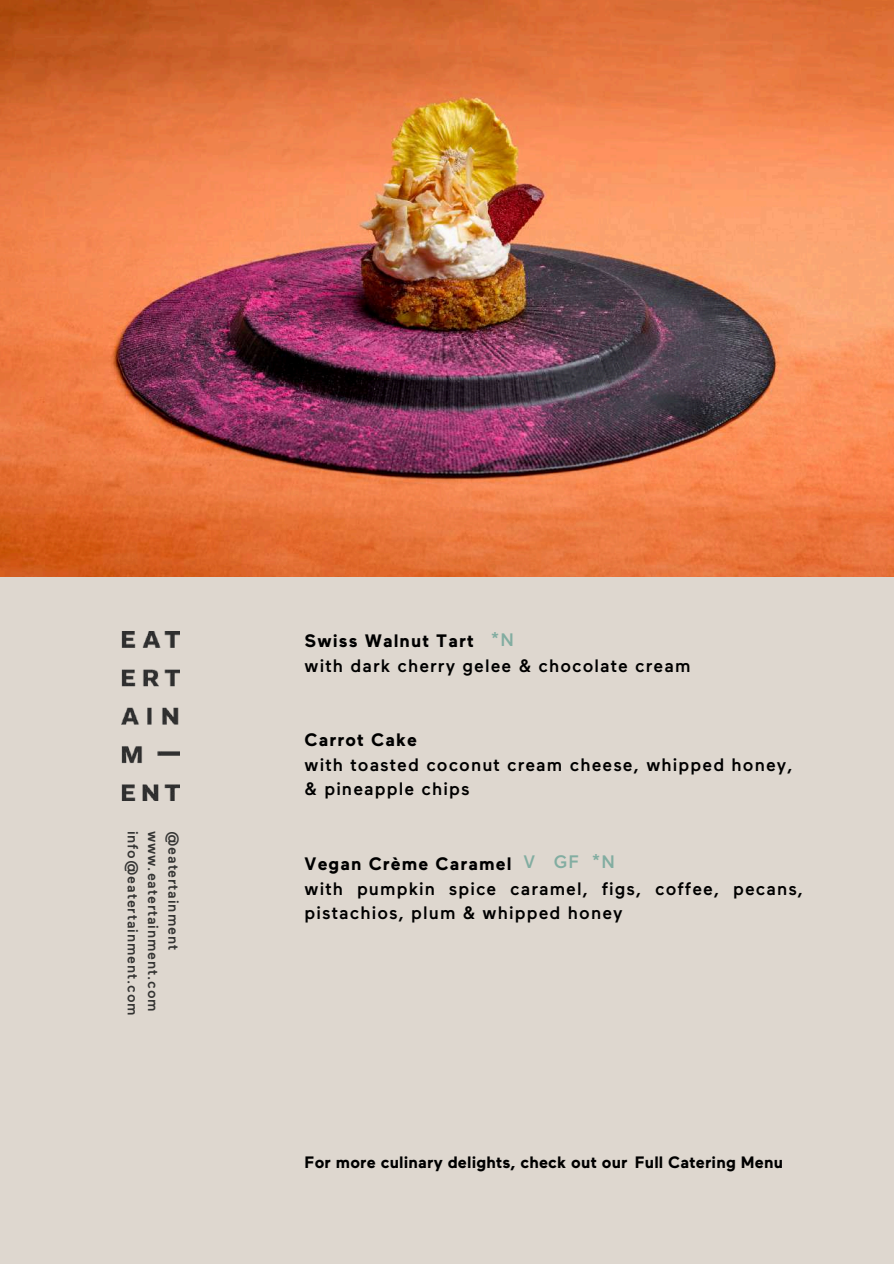
<style>
.page{position:relative;width:894px;height:1264px;background:#fff}
.page>*{position:absolute;margin:0;border:0;box-sizing:border-box;transform-origin:0 0}
.t1{font:500 18px/24.8px "Maax";letter-spacing:.06em;color:#000}
.t2{font:700 18px "Maax";letter-spacing:.06em;color:#000}
.t3{font:500 18px "Maax";color:#82ada1}
.t4{font:700 16.5px "Maax";letter-spacing:.01em;color:#000}
.t5{font:500 14.55px/20.2px "Maax";letter-spacing:.06em;color:#343433}
</style>
<div class="page">
<div style="left:0;top:0;width:893px;height:1263px;background:#ded7cf"></div>
<img style="left:0;top:0;width:893px;height:576px">
<img style="left:122px;top:631px;width:57px;height:169px">
<p class="t5" style="left:182px;top:830px;width:186px;rotate:90deg">@eatertainment www.eatertainment.com info@eatertainment.com</p>
<p class="t3" style="left:490px;top:632px;width:25px">*N</p>
<p class="t2" style="left:304px;top:633px;width:170px">Swiss Walnut Tart</p>
<p class="t1" style="left:304px;top:654px;width:387px">with dark cherry gelee &amp; chocolate cream</p>
<p class="t2" style="left:304px;top:732px;width:114px">Carrot Cake</p>
<p class="t1" style="left:304px;top:753px;width:489px">with toasted coconut cream cheese, whipped honey, &amp; pineapple chips</p>
<p class="t3" style="left:523px;top:855px;width:93px">V GF *N</p>
<p class="t2" style="left:304px;top:856px;width:208px">Vegan Crème Caramel</p>
<p class="t1" style="left:304px;top:877px;width:500px">with pumpkin spice caramel, figs, coffee, pecans, pistachios, plum &amp; whipped honey</p>
<p class="t4" style="left:304px;top:1155px;width:480px">For more culinary delights, check out our Full Catering Menu</p>
</div>
